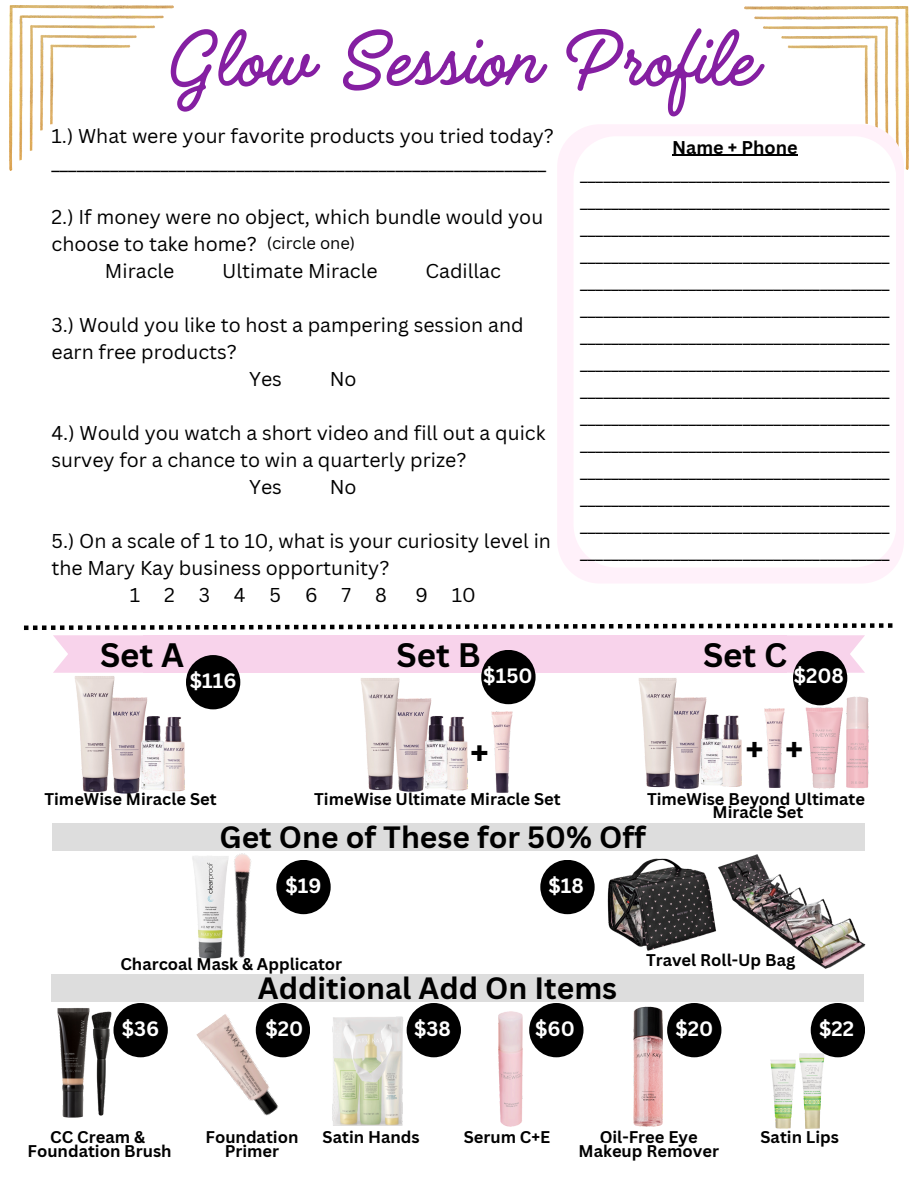
<style>
.page{position:relative;width:918px;height:1188px;background:#fff}
.page>*{position:absolute;margin:0;border:0;box-sizing:border-box;transform-origin:0 0}
.t1{font:91.95px "Handelson Three";color:#851fa2}
.t2{font:700 35.7px "Canva Sans";color:#000}
.t3{font:700 34.65px "Canva Sans";color:#000}
.t4{font:700 33px "Canva Sans";color:#000}
.t5{font:700 30px "Canva Sans";color:#000}
.t6{font:700 20.25px "Canva Sans";color:#fff}
.t7{font:19.5px/27px "Canva Sans";color:#000}
.t8{font:19.5px "Canva Sans";letter-spacing:1.225em;color:#000}
.t9{font:18px "Canva Sans";color:#000}
.t10{font:700 18px "Canva Sans";color:#000}
.t11{font:700 16.5px/13.5px "Canva Sans";color:#000;text-align:center}
.t12{font:16.5px "Canva Sans";color:#000}
</style>
<div class="page">
<img style="left:165px;top:717px;width:20px;height:75px">
<img style="left:116px;top:697px;width:32px;height:97px">
<img style="left:75px;top:676px;width:41px;height:117px">
<img style="left:140px;top:714px;width:25px;height:78px">
<img style="left:449px;top:716px;width:19px;height:75px">
<img style="left:400px;top:698px;width:32px;height:94px">
<img style="left:360px;top:678px;width:40px;height:113px">
<img style="left:424px;top:715px;width:25px;height:76px">
<img style="left:491px;top:711px;width:22px;height:82px">
<img style="left:724px;top:715px;width:18px;height:72px">
<img style="left:677px;top:697px;width:30px;height:92px">
<img style="left:638px;top:678px;width:39px;height:110px">
<img style="left:700px;top:714px;width:24px;height:73px">
<img style="left:764px;top:708px;width:21px;height:80px">
<img style="left:846px;top:696px;width:23px;height:92px">
<img style="left:805px;top:707px;width:38px;height:82px">
<img style="left:10px;top:6px;width:164px;height:164px">
<img style="left:725px;top:854px;width:141px;height:115px">
<img style="left:607px;top:858px;width:118px;height:93px">
<div style="left:53px;top:823px;width:812px;height:28px;background:#ddd"></div>
<img style="left:498px;top:1011px;width:25px;height:116px">
<img style="left:633px;top:1006px;width:30px;height:121px">
<svg style="left:24px;top:623px;width:868px;height:50px"></svg>
<div style="left:143px;top:635px;width:644px;height:38px;background:#f8d3eb"></div>
<div style="left:186px;top:655px;width:54px;height:54px;background:#000;border-radius:50%"></div>
<div style="left:481px;top:650px;width:55px;height:54px;background:#000;border-radius:50%"></div>
<div style="left:793px;top:651px;width:54px;height:54px;background:#000;border-radius:50%"></div>
<img style="left:192px;top:853px;width:106px;height:106px">
<div style="left:540px;top:860px;width:55px;height:54px;background:#000;border-radius:50%"></div>
<div style="left:276px;top:860px;width:55px;height:54px;background:#000;border-radius:50%"></div>
<img style="left:744px;top:7px;width:164px;height:163px">
<svg style="left:557px;top:124px;width:347px;height:459px;fill:#fff1fa"></svg>
<svg style="left:574px;top:136px;width:322px;height:432px"></svg>
<hr style="left:672px;top:155px;width:126px;height:1px;background:#000">
<img style="left:91px;top:1011px;width:21px;height:105px">
<img style="left:57px;top:1008px;width:33px;height:110px">
<img style="left:332px;top:1016px;width:72px;height:110px">
<img style="left:770px;top:1047px;width:57px;height:82px">
<img style="left:196px;top:1013px;width:95px;height:103px">
<div style="left:114px;top:1003px;width:54px;height:54px;background:#000;border-radius:50%"></div>
<div style="left:256px;top:1003px;width:54px;height:54px;background:#000;border-radius:50%"></div>
<div style="left:407px;top:1003px;width:54px;height:54px;background:#000;border-radius:50%"></div>
<div style="left:529px;top:1003px;width:55px;height:54px;background:#000;border-radius:50%"></div>
<div style="left:667px;top:1003px;width:54px;height:54px;background:#000;border-radius:50%"></div>
<div style="left:811px;top:1003px;width:54px;height:54px;background:#000;border-radius:50%"></div>
<div style="left:52px;top:974px;width:812px;height:28px;background:#ddd"></div>
<p class="t1" style="left:166px;top:11px;width:590px">Glow Session Profile</p>
<h2 class="t7" style="left:52px;top:121px;width:504px">1.) What were your favorite products you tried today? ___________________________________________________________</h2>
<h2 class="t7" style="left:52px;top:202px;width:493px">2.) If money were no object, which bundle would you</h2>
<h2 class="t7" style="left:52px;top:229px;width:207px">choose to take home?</h2>
<h2 class="t7" style="left:105px;top:256px;width:71px">Miracle</h2>
<h2 class="t7" style="left:222px;top:256px;width:157px">Ultimate Miracle</h2>
<h2 class="t7" style="left:426px;top:256px;width:77px">Cadillac</h2>
<h3 class="t7" style="left:52px;top:310px;width:474px">3.) Would you like to host a pampering session and</h3>
<h3 class="t7" style="left:52px;top:337px;width:187px">earn free products?</h3>
<h3 class="t7" style="left:249px;top:364px;width:34px">Yes</h3>
<h3 class="t7" style="left:330px;top:364px;width:28px">No</h3>
<h3 class="t7" style="left:52px;top:418px;width:495px">4.) Would you watch a short video and fill out a quick</h3>
<h3 class="t7" style="left:52px;top:445px;width:417px">survey for a chance to win a quarterly prize?</h3>
<h3 class="t7" style="left:249px;top:472px;width:34px">Yes</h3>
<h3 class="t7" style="left:330px;top:472px;width:28px">No</h3>
<h3 class="t7" style="left:52px;top:526px;width:501px">5.) On a scale of 1 to 10, what is your curiosity level in</h3>
<h3 class="t7" style="left:52px;top:553px;width:339px">the Mary Kay business opportunity?</h3>
<h3 class="t8" style="left:130px;top:581px;width:259px">12345678</h3>
<h3 class="t7" style="left:416px;top:580px;width:62px">9 10</h3>
<p class="t10" style="left:672px;top:134px;width:127px">Name + Phone</p>
<p class="t9" style="left:580px;top:161px;width:311px">________________________________________</p>
<h5 class="t9" style="left:580px;top:188px;width:311px">________________________________________</h5>
<h5 class="t9" style="left:580px;top:215px;width:311px">________________________________________</h5>
<h5 class="t9" style="left:580px;top:242px;width:311px">________________________________________</h5>
<h2 class="t9" style="left:580px;top:269px;width:311px">________________________________________</h2>
<p class="t9" style="left:580px;top:296px;width:311px">________________________________________</p>
<p class="t9" style="left:580px;top:323px;width:311px">________________________________________</p>
<p class="t9" style="left:580px;top:350px;width:311px">________________________________________</p>
<p class="t9" style="left:580px;top:377px;width:311px">________________________________________</p>
<h3 class="t9" style="left:580px;top:404px;width:311px">________________________________________</h3>
<h3 class="t9" style="left:580px;top:431px;width:311px">________________________________________</h3>
<h5 class="t9" style="left:580px;top:458px;width:311px">________________________________________</h5>
<h5 class="t9" style="left:580px;top:485px;width:311px">________________________________________</h5>
<h2 class="t9" style="left:580px;top:512px;width:311px">________________________________________</h2>
<h3 class="t9" style="left:580px;top:539px;width:311px">________________________________________</h3>
<p class="t12" style="left:267px;top:231px;width:90px">(circle one)</p>
<p class="t4" style="left:100px;top:632px;width:86px">Set A</p>
<p class="t4" style="left:397px;top:632px;width:86px">Set B</p>
<p class="t4" style="left:703px;top:632px;width:86px">Set C</p>
<p class="t6" style="left:190px;top:666px;width:48px">$116</p>
<p class="t6" style="left:483px;top:662px;width:51px">$150</p>
<p class="t6" style="left:794px;top:662px;width:52px">$208</p>
<p class="t2" style="left:470px;top:728px;width:20px">+</p>
<p class="t3" style="left:746px;top:725px;width:20px">+</p>
<p class="t3" style="left:785px;top:725px;width:20px">+</p>
<p class="t11" style="left:44px;top:792px;width:174px">TimeWise Miracle Set</p>
<p class="t11" style="left:314px;top:792px;width:248px">TimeWise Ultimate Miracle Set</p>
<p class="t11" style="left:647px;top:792px;width:219px">TimeWise Beyond Ultimate<br>Miracle Set</p>
<p class="t5" style="left:219px;top:816px;width:428px">Get One of These for 50% Off</p>
<p class="t6" style="left:285px;top:872px;width:38px">$19</p>
<p class="t6" style="left:548px;top:872px;width:37px">$18</p>
<p class="t11" style="left:120px;top:957px;width:223px">Charcoal Mask &amp; Applicator</p>
<p class="t5" style="left:258px;top:967px;width:361px">Additional Add On Items</p>
<p class="t11" style="left:646px;top:953px;width:151px">Travel Roll-Up Bag</p>
<p class="t6" style="left:122px;top:1015px;width:39px">$36</p>
<p class="t6" style="left:265px;top:1015px;width:39px">$20</p>
<p class="t6" style="left:414px;top:1015px;width:38px">$38</p>
<p class="t6" style="left:535px;top:1015px;width:41px">$60</p>
<p class="t6" style="left:675px;top:1015px;width:39px">$20</p>
<p class="t6" style="left:819px;top:1015px;width:36px">$22</p>
<h5 class="t11" style="left:28px;top:1130px;width:146px">CC Cream &amp;<br>Foundation Brush</h5>
<h5 class="t11" style="left:206px;top:1130px;width:94px">Foundation<br>Primer</h5>
<h5 class="t11" style="left:323px;top:1130px;width:99px">Satin Hands</h5>
<h5 class="t11" style="left:600px;top:1130px;width:100px">Oil-Free Eye</h5>
<h5 class="t11" style="left:761px;top:1130px;width:80px">Satin Lips</h5>
<h5 class="t11" style="left:464px;top:1130px;width:88px">Serum C+E</h5>
<h5 class="t11" style="left:579px;top:1144px;width:142px">Makeup Remover</h5>
</div>
